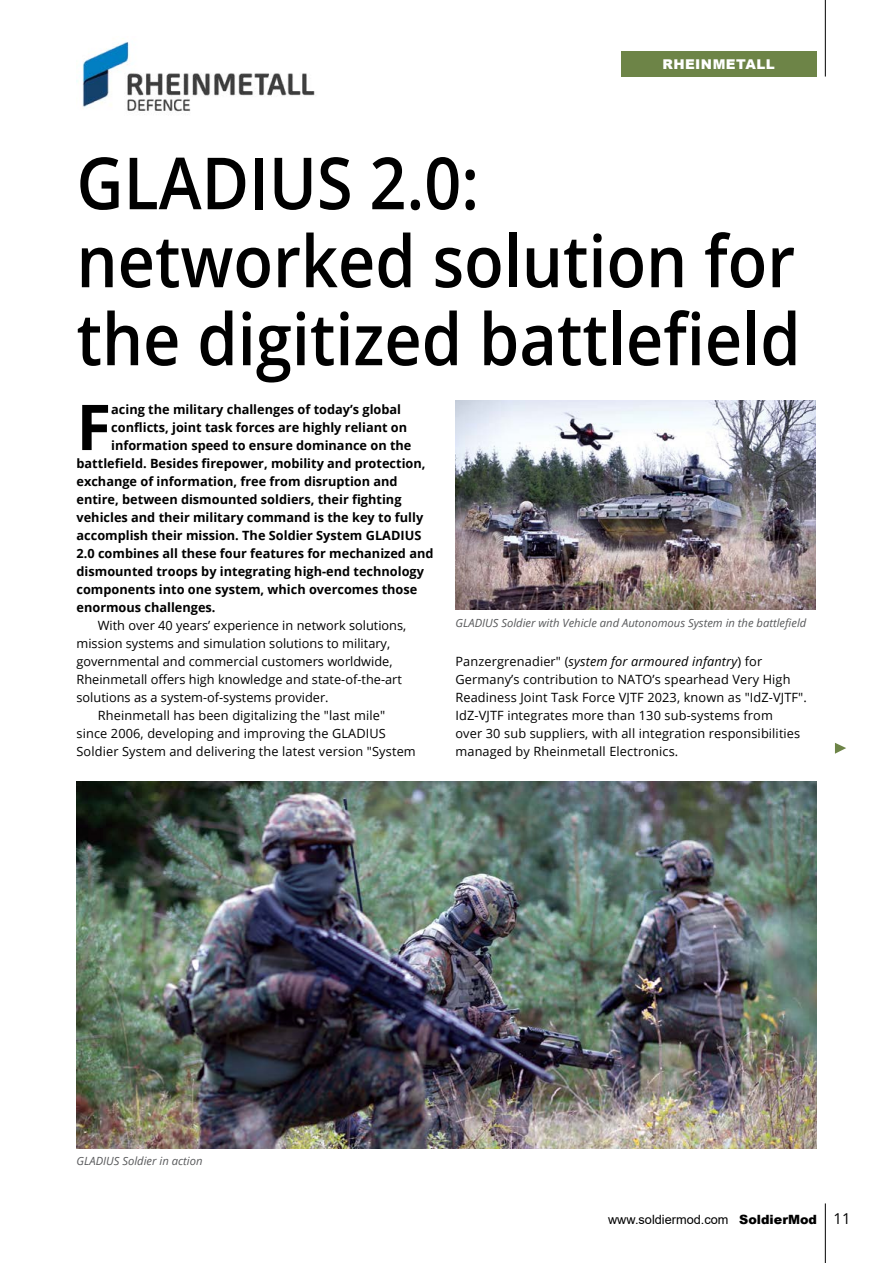
<style>
.page{position:relative;width:893px;height:1263px;background:#fff}
.page>*{position:absolute;margin:0;border:0;box-sizing:border-box;transform-origin:0 0}
.t1{font:600 72px/78px "Open Sans";color:#000;scale:.9 1}
.t2{font:700 63.15px "Open Sans";color:#000}
.t3{font:900 13.5px "Arial";letter-spacing:.035em;color:#fff}
.t4{font:12.75px/18px "Open Sans";letter-spacing:.01em;color:#000}
.t5{font:700 12.75px "Open Sans";color:#000}
.t6{font:12.75px "Arial";color:#000}
.t7{font:italic 11.25px "Open Sans";color:#58595b}
.s1{font-style:italic}
.s2{font-weight:900}
.s3{font-family:"Open Sans";font-size:15px}
</style>
<div class="page">
<hr style="left:825px;top:0;width:1px;height:77px;background:#000">
<hr style="left:825px;top:1203px;width:1px;height:60px;background:#000">
<div style="left:621px;top:51px;width:195px;height:26px;background:#6d8447"></div>
<img style="left:455px;top:401px;width:361px;height:208px">
<img style="left:77px;top:782px;width:739px;height:366px">
<img style="left:77px;top:42px;width:238px;height:72px">
<svg style="left:835px;top:743px;width:11px;height:11px"></svg>
<p class="t3" style="left:662px;top:54px;width:114px">RHEINMETALL</p>
<h1 class="t1" style="left:77px;top:143px;width:806px">GLADIUS 2.0: networked solution for the digitized battlefield</h1>
<h2 class="t2" style="left:77px;top:382px;width:36px">F</h2>
<p class="t5" style="left:111px;top:400px;width:291px">acing the military challenges of today’s global</p>
<p class="t5" style="left:111px;top:418px;width:297px">conflicts, joint task forces are highly reliant on</p>
<p class="t5" style="left:111px;top:436px;width:302px">information speed to ensure dominance on the</p>
<p class="t5" style="left:77px;top:454px;width:350px">battlefield. Besides firepower, mobility and protection,</p>
<p class="t5" style="left:77px;top:472px;width:323px">exchange of information, free from disruption and</p>
<p class="t5" style="left:77px;top:490px;width:326px">entire, between dismounted soldiers, their fighting</p>
<p class="t5" style="left:77px;top:508px;width:348px">vehicles and their military command is the key to fully</p>
<p class="t5" style="left:77px;top:526px;width:346px">accomplish their mission. The Soldier System GLADIUS</p>
<p class="t5" style="left:77px;top:544px;width:358px">2.0 combines all these four features for mechanized and</p>
<p class="t5" style="left:77px;top:562px;width:349px">dismounted troops by integrating high-end technology</p>
<p class="t5" style="left:77px;top:580px;width:342px">components into one system, which overcomes those</p>
<p class="t5" style="left:77px;top:598px;width:141px">enormous challenges.</p>
<p class="t4" style="left:98px;top:616px;width:310px">With over 40 years’ experience in network solutions,</p>
<p class="t4" style="left:77px;top:634px;width:315px">mission systems and simulation solutions to military,</p>
<p class="t4" style="left:77px;top:652px;width:317px">governmental and commercial customers worldwide,</p>
<p class="t4" style="left:77px;top:670px;width:327px">Rheinmetall offers high knowledge and state-of-the-art</p>
<p class="t4" style="left:77px;top:688px;width:254px">solutions as a system-of-systems provider.</p>
<p class="t4" style="left:98px;top:706px;width:289px">Rheinmetall has been digitalizing the "last mile"</p>
<p class="t4" style="left:77px;top:724px;width:311px">since 2006, developing and improving the GLADIUS</p>
<p class="t4" style="left:77px;top:742px;width:341px">Soldier System and delivering the latest version "System</p>
<p class="t7" style="left:455px;top:615px;width:352px">GLADIUS Soldier with Vehicle and Autonomous System in the battlefield</p>
<p class="t4" style="left:455px;top:652px;width:353px">Panzergrenadier" (<span class="s1">system for armoured infantry</span>) for Germany’s contribution to NATO’s spearhead Very High Readiness Joint Task Force VJTF 2023, known as "IdZ-VJTF".<br>IdZ-VJTF integrates more than 130 sub-systems from<br>over 30 sub suppliers, with all integration responsibilities managed by Rheinmetall Electronics.</p>
<p class="t7" style="left:77px;top:1153px;width:128px">GLADIUS Soldier in action</p>
<p class="t6" style="left:608px;top:1211px;width:244px">www.soldiermod.com <span class="s2">SoldierMod</span> <span class="s3">11</span></p>
</div>
